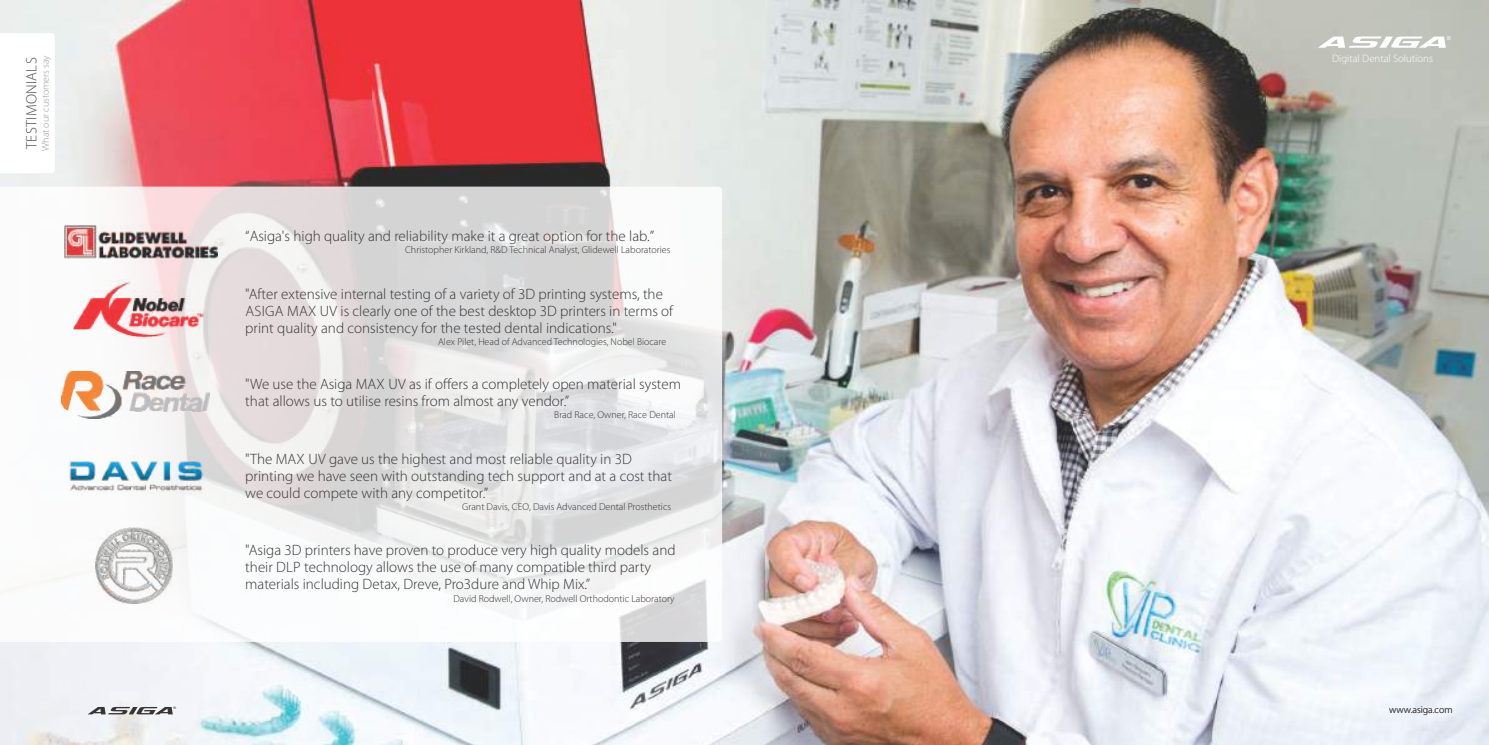
<style>
.page{position:relative;width:1489px;height:745px;background:#fff}
.page>*{position:absolute;margin:0;border:0;box-sizing:border-box;transform-origin:0 0}
.t1{font:300 15px/17px "Myriad Pro";color:#373535}
.t2{font:300 15px "Myriad Pro";letter-spacing:.02em;color:#4c4b4d}
.t3{font:300 10.75px "Myriad Pro";color:#fff}
.t4{font:300 10px "Myriad Pro";color:#373535}
.t5{font:300 10px "Myriad Pro";color:#96989b}
.t6{font:5.5px "Arial";color:#fff}
.t7{font:3.62px "Arial";color:#373535}
</style>
<div class="page">
<img style="left:0;top:0;width:1488px;height:744px">
<svg style="left:0;top:186px;width:722px;height:455px"></svg>
<svg style="left:88px;top:706px;width:85px;height:8px"></svg>
<svg style="left:1317px;top:36px;width:128px;height:12px"></svg>
<svg style="left:0;top:33px;width:55px;height:140px"></svg>
<img style="left:63px;top:224px;width:154px;height:34px">
<img style="left:71px;top:279px;width:135px;height:60px">
<img style="left:69px;top:455px;width:135px;height:38px">
<img style="left:62px;top:371px;width:147px;height:47px">
<img style="left:96px;top:527px;width:76px;height:76px">
<p class="t2" style="left:25px;top:149px;width:93px;rotate:-90deg">TESTIMONIALS</p>
<p class="t5" style="left:41px;top:151px;width:97px;rotate:-90deg">What our customers say</p>
<p class="t1" style="left:245px;top:228px;width:410px">“Asiga's high quality and reliability make it a great option for the lab.”</p>
<p class="t4" style="left:405px;top:245px;width:267px">Christopher Kirkland, R&amp;D Technical Analyst, Glidewell Laboratories</p>
<p class="t1" style="left:245px;top:286px;width:429px">"After extensive internal testing of a variety of 3D printing systems, the<br>ASIGA MAX UV is clearly one of the best desktop 3D printers in terms of print quality and consistency for the tested dental indications."</p>
<p class="t4" style="left:438px;top:337px;width:229px">Alex Pilet, Head of Advanced Technologies, Nobel Biocare</p>
<p class="t1" style="left:245px;top:376px;width:437px">"We use the Asiga MAX UV as if offers a completely open material system that allows us to utilise resins from almost any vendor.”</p>
<p class="t4" style="left:554px;top:410px;width:123px">Brad Race, Owner, Race Dental</p>
<p class="t1" style="left:245px;top:451px;width:428px">"The MAX UV gave us the highest and most reliable quality in 3D printing we have seen with outstanding tech support and at a cost that we could compete with any competitor.”</p>
<p class="t4" style="left:462px;top:502px;width:210px">Grant Davis, CEO, Davis Advanced Dental Prosthetics</p>
<p class="t1" style="left:245px;top:542px;width:431px">"Asiga 3D printers have proven to produce very high quality models and their DLP technology allows the use of many compatible third party materials including Detax, Dreve, Pro3dure and Whip Mix.”</p>
<p class="t4" style="left:453px;top:594px;width:223px">David Rodwell, Owner, Rodwell Orthodontic Laboratory</p>
<p class="t3" style="left:1331px;top:54px;width:102px">Digital Dental Solutions</p>
<p class="t6" style="left:1446px;top:36px;width:6px">®</p>
<p class="t7" style="left:173px;top:706px;width:4px">®</p>
<p class="t4" style="left:1389px;top:705px;width:65px">www.asiga.com</p>
</div>
